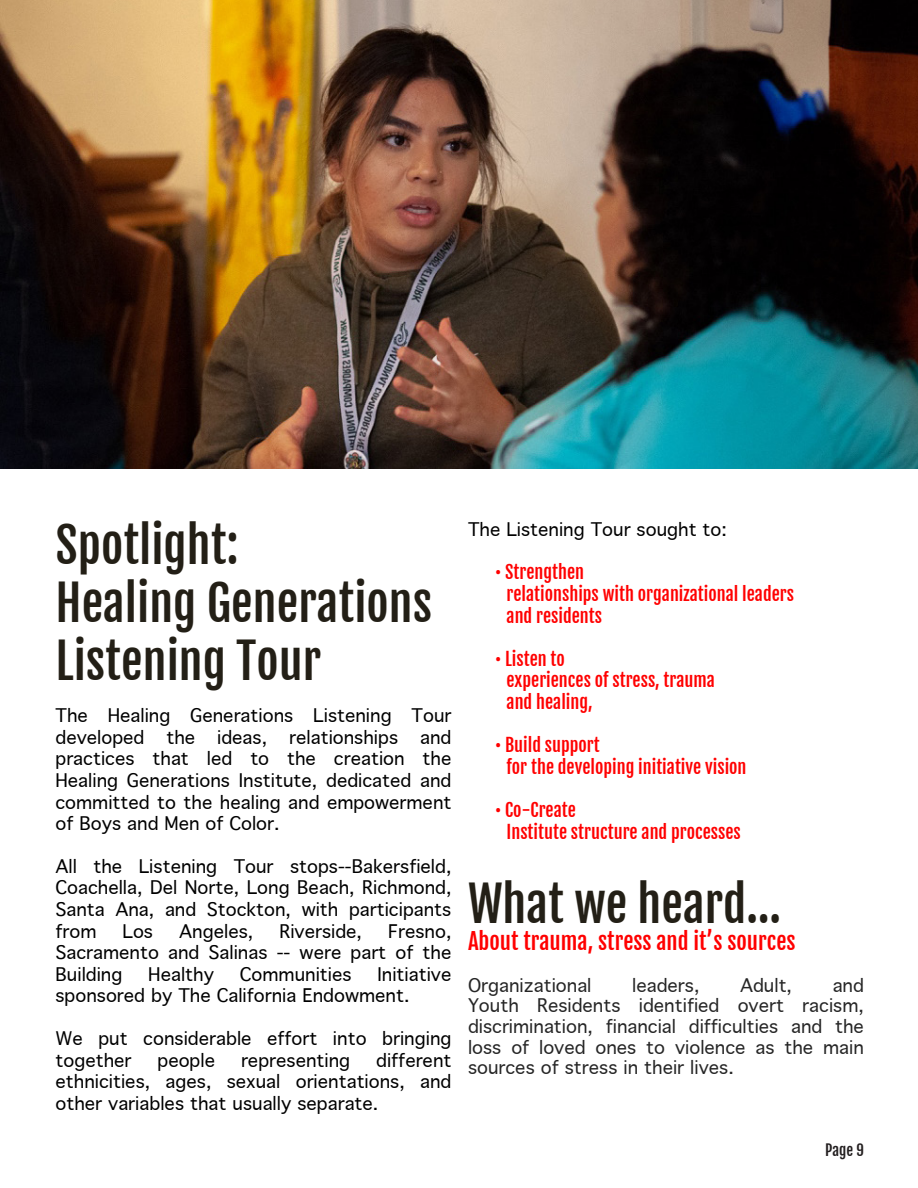
<style>
.page{position:relative;width:918px;height:1188px;background:#fff}
.page>*{position:absolute;margin:0;border:0;box-sizing:border-box;transform-origin:0 0}
.t1{font:48px/57.6px "Fjalla One";color:#231f16}
.t2{font:22.5px "Fjalla One";color:#f00}
.t3{font:18px/21.6px "Geneva";color:#000;text-align:justify}
.t4{font:18px "Fjalla One";color:#f00}
.No_Spacing{font:18px/20.7px "Geneva";color:#262626;text-align:justify}
.t5{font:15px "Fjalla One";color:#231f20}
</style>
<div class="page">
<img style="left:0;top:0;width:918px;height:468px">
<p class="t1" style="left:56px;top:517px;width:184px">Spotlight:</p>
<p class="t1" style="left:56px;top:574px;width:378px">Healing Generations<br>Listening Tour</p>
<p class="t3" style="left:56px;top:705px;width:397px">The Healing Generations Listening Tour developed the ideas, relationships and practices that led to the creation the Healing Generations Institute, dedicated and committed to the healing and empowerment of Boys and Men of Color.</p>
<p class="t3" style="left:56px;top:856px;width:397px">All the Listening Tour stops--Bakersfield, Coachella, Del Norte, Long Beach, Richmond, Santa Ana, and Stockton, with participants from</p>
<p class="t3" style="left:123px;top:920px;width:32px">Los</p>
<p class="t3" style="left:179px;top:920px;width:76px">Angeles,</p>
<p class="t3" style="left:279px;top:920px;width:84px">Riverside,</p>
<p class="t3" style="left:56px;top:920px;width:397px;text-indent:333px">Fresno, Sacramento and Salinas -- were part of the Building</p>
<p class="t3" style="left:148px;top:964px;width:67px">Healthy</p>
<p class="t3" style="left:240px;top:964px;width:113px">Communities</p>
<p class="t3" style="left:56px;top:964px;width:397px;text-indent:322px">Initiative sponsored by The California Endowment.</p>
<p class="t3" style="left:56px;top:1028px;width:397px">We put considerable effort into bringing together</p>
<p class="t3" style="left:56px;top:1049px;width:397px;text-indent:321px">different ethnicities, ages, sexual orientations, and other variables that usually separate.</p>
<p class="t3" style="left:158px;top:1049px;width:59px">people</p>
<p class="t3" style="left:241px;top:1049px;width:111px">representing</p>
<p class="t3" style="left:468px;top:519px;width:261px">The Listening Tour sought to:</p>
<p class="t4" style="left:495px;top:561px;width:91px">• Strengthen</p>
<p class="t4" style="left:507px;top:583px;width:289px">relationships with organizational leaders</p>
<p class="t4" style="left:507px;top:604px;width:97px">and residents</p>
<p class="t4" style="left:495px;top:648px;width:71px">• Listen to</p>
<p class="t4" style="left:507px;top:669px;width:210px">experiences of stress, trauma</p>
<p class="t4" style="left:507px;top:691px;width:88px">and healing,</p>
<p class="t4" style="left:495px;top:734px;width:106px">• Build support</p>
<p class="t4" style="left:507px;top:756px;width:242px">for the developing initiative vision</p>
<p class="t4" style="left:495px;top:799px;width:82px">• Co-Create</p>
<p class="t4" style="left:507px;top:820px;width:236px">Institute structure and processes</p>
<p class="t1" style="left:468px;top:876px;width:315px">What we heard…</p>
<p class="t2" style="left:468px;top:927px;width:329px">About trauma, stress and it’s sources</p>
<p class="No_Spacing" style="left:468px;top:975px;width:125px">Organizational</p>
<p class="No_Spacing" style="left:632px;top:975px;width:69px">leaders,</p>
<p class="No_Spacing" style="left:740px;top:975px;width:54px">Adult,</p>
<p class="No_Spacing" style="left:468px;top:975px;width:397px;text-indent:365px">and Youth Residents identified overt racism, discrimination, financial difficulties and the loss of loved ones to violence as the main sources of stress in their lives.</p>
<p class="t5" style="left:825px;top:1141px;width:40px">Page 9</p>
</div>
